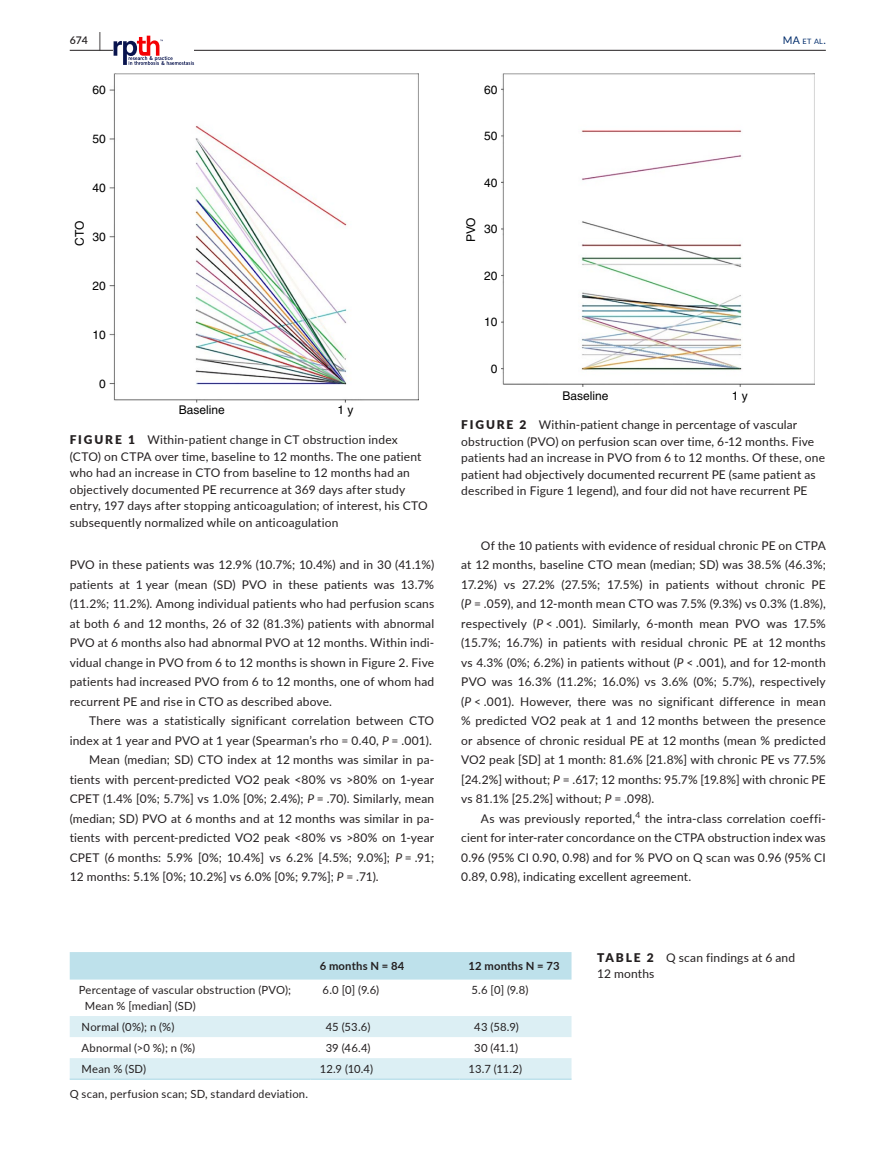
<style>
.page{position:relative;width:893px;height:1174px;background:#fff}
.page>*{position:absolute;margin:0;border:0;box-sizing:border-box;transform-origin:0 0}
.t1{font:12px/19.5px "Lato";letter-spacing:.015em;color:#231f20;text-align:justify}
.t2{font:12px "Helvetica";color:#000}
.t3{font:11.25px/15.8px "Lato";letter-spacing:.02em;color:#231f20}
.t4{font:700 11.25px "Lato";letter-spacing:.02em;color:#231f20}
.t5{font:600 10.5px "Lato";color:#231f20}
.t6{font:7.35px "Lato";color:#002c6b}
.s1{font-size:19.5px}
.s2{font-size:10.5px}
.s3{font-weight:900}
.s4{font-style:italic}
</style>
<div class="page">
<hr style="left:70px;top:50px;width:756px;height:1px;background:#231f20">
<svg style="left:114px;top:36px;width:80px;height:29px"></svg>
<img style="left:109px;top:73px;width:309px;height:329px">
<div style="left:70px;top:952px;width:501px;height:27px;background:#bee1eb"></div>
<svg style="left:70px;top:1016px;width:501px;height:62px"></svg>
<hr style="left:70px;top:1078px;width:241px;height:2px;background:#bee1eb">
<hr style="left:311px;top:1078px;width:149px;height:2px;background:#bee1eb">
<hr style="left:460px;top:1078px;width:111px;height:2px;background:#bee1eb">
<img style="left:501px;top:73px;width:313px;height:313px">
<p class="t5" style="left:70px;top:33px;width:33px">674 <span class="s1">|</span></p>
<p class="t6" style="left:783px;top:36px;width:45px"><span class="s2">MA</span> et al<span class="s2">.</span></p>
<p class="t2" style="left:92px;top:83px;width:15px">60</p>
<p class="t2" style="left:92px;top:132px;width:15px">50</p>
<p class="t2" style="left:92px;top:181px;width:15px">40</p>
<p class="t2" style="left:73px;top:246px;width:26px;rotate:-90deg">CTO</p>
<p class="t2" style="left:92px;top:230px;width:15px">30</p>
<p class="t2" style="left:92px;top:279px;width:15px">20</p>
<p class="t2" style="left:92px;top:328px;width:15px">10</p>
<p class="t2" style="left:99px;top:377px;width:8px">0</p>
<p class="t2" style="left:179px;top:403px;width:48px">Baseline</p>
<p class="t2" style="left:337px;top:403px;width:18px">1 y</p>
<p class="t1" style="left:70px;top:431px;width:359px;line-height:16.5px;text-align:left"><span class="s3">FIGURE 1</span> Within-patient change in CT obstruction index (CTO) on CTPA over time, baseline to 12 months. The one patient who had an increase in CTO from baseline to 12 months had an objectively documented PE recurrence at 369 days after study entry, 197 days after stopping anticoagulation; of interest, his CTO subsequently normalized while on anticoagulation</p>
<p class="t1" style="left:70px;top:554px;width:366px">PVO in these patients was 12.9% (10.7%; 10.4%) and in 30 (41.1%) patients at 1 year (mean (SD) PVO in these patients was 13.7% (11.2%; 11.2%). Among individual patients who had perfusion scans at both 6 and 12 months, 26 of 32 (81.3%) patients with abnormal PVO at 6 months also had abnormal PVO at 12 months. Within indi&shy;vidual change in PVO from 6 to 12 months is shown in Figure 2. Five patients had increased PVO from 6 to 12 months, one of whom had recurrent PE and rise in CTO as described above.</p>
<p class="t1" style="left:89px;top:710px;width:346px">There was a statistically significant correlation between CTO</p>
<p class="t1" style="left:70px;top:730px;width:364px">index at 1 year and PVO at 1 year (Spearman’s rho = 0.40, <span class="s4">P</span> = .001).</p>
<p class="t1" style="left:89px;top:749px;width:346px">Mean (median; SD) CTO index at 12 months was similar in pa-</p>
<p class="t1" style="left:70px;top:769px;width:366px">tients with percent-predicted VO2 peak &lt;80% vs &gt;80% on 1-year</p>
<p class="t1" style="left:70px;top:788px;width:366px">CPET (1.4% [0%; 5.7%] vs 1.0% [0%; 2.4%); <span class="s4">P</span> = .70). Similarly, mean</p>
<p class="t1" style="left:70px;top:808px;width:366px">(median; SD) PVO at 6 months and at 12 months was similar in pa-</p>
<p class="t1" style="left:70px;top:827px;width:366px">tients with percent-predicted VO2 peak &lt;80% vs &gt;80% on 1-year</p>
<p class="t1" style="left:70px;top:847px;width:366px">CPET (6 months: 5.9% [0%; 10.4%] vs 6.2% [4.5%; 9.0%]; <span class="s4">P</span> = .91;</p>
<p class="t1" style="left:70px;top:866px;width:311px">12 months: 5.1% [0%; 10.2%] vs 6.0% [0%; 9.7%]; <span class="s4">P</span> = .71).</p>
<p class="t2" style="left:464px;top:242px;width:26px;rotate:-90deg">PVO</p>
<p class="t2" style="left:484px;top:83px;width:15px">60</p>
<p class="t2" style="left:484px;top:129px;width:15px">50</p>
<p class="t2" style="left:484px;top:176px;width:15px">40</p>
<p class="t2" style="left:484px;top:222px;width:15px">30</p>
<p class="t2" style="left:484px;top:268px;width:15px">20</p>
<p class="t2" style="left:484px;top:315px;width:15px">10</p>
<p class="t2" style="left:491px;top:361px;width:8px">0</p>
<p class="t2" style="left:562px;top:388px;width:48px">Baseline</p>
<p class="t2" style="left:732px;top:388px;width:18px">1 y</p>
<p class="t1" style="left:461px;top:416px;width:365px;line-height:16.5px;text-align:left"><span class="s3">FIGURE 2</span> Within-patient change in percentage of vascular obstruction (PVO) on perfusion scan over time, 6-12 months. Five patients had an increase in PVO from 6 to 12 months. Of these, one patient had objectively documented recurrent PE (same patient as described in Figure 1 legend), and four did not have recurrent PE</p>
<p class="t1" style="left:461px;top:535px;width:366px;text-indent:20px">Of the 10 patients with evidence of residual chronic PE on CTPA at 12 months, baseline CTO mean (median; SD) was 38.5% (46.3%; 17.2%) vs 27.2% (27.5%; 17.5%) in patients without chronic PE (<span class="s4">P</span> = .059), and 12-month mean CTO was 7.5% (9.3%) vs 0.3% (1.8%), respectively (<span class="s4">P</span> &lt; .001). Similarly, 6-month mean PVO was 17.5% (15.7%; 16.7%) in patients with residual chronic PE at 12 months vs 4.3% (0%; 6.2%) in patients without (<span class="s4">P</span> &lt; .001), and for 12-month PVO was 16.3% (11.2%; 16.0%) vs 3.6% (0%; 5.7%), respectively (<span class="s4">P</span> &lt; .001). However, there was no significant difference in mean % predicted VO2 peak at 1 and 12 months between the presence or absence of chronic residual PE at 12 months (mean % predicted VO2 peak [SD] at 1 month: 81.6% [21.8%] with chronic PE vs 77.5% [24.2%] without; <span class="s4">P</span> = .617; 12 months: 95.7% [19.8%] with chronic PE vs 81.1% [25.2%] without; <span class="s4">P</span> = .098).</p>
<p class="t1" style="left:461px;top:808px;width:366px;text-indent:20px">As was previously reported,<sup>4</sup> the intra-class correlation coeffi&shy;cient for inter-rater concordance on the CTPA obstruction index was 0.96 (95% CI 0.90, 0.98) and for % PVO on Q scan was 0.96 (95% CI 0.89, 0.98), indicating excellent agreement.</p>
<p class="t4" style="left:320px;top:958px;width:86px">6 months N = 84</p>
<p class="t4" style="left:469px;top:958px;width:92px">12 months N = 73</p>
<p class="t3" style="left:85px;top:981px;width:208px;text-indent:-6px">Percentage of vascular obstruction (PVO);<br>Mean % [median] (SD)</p>
<p class="t3" style="left:323px;top:981px;width:58px">6.0 [0] (9.6)</p>
<p class="t3" style="left:472px;top:981px;width:58px">5.6 [0] (9.8)</p>
<p class="t3" style="left:82px;top:1018px;width:94px">Normal (0%); n (%)</p>
<p class="t3" style="left:326px;top:1018px;width:46px">45 (53.6)</p>
<p class="t3" style="left:474px;top:1018px;width:46px">43 (58.9)</p>
<p class="t3" style="left:82px;top:1039px;width:115px">Abnormal (&gt;0 %); n (%)</p>
<p class="t3" style="left:326px;top:1039px;width:46px">39 (46.4)</p>
<p class="t3" style="left:474px;top:1039px;width:45px">30 (41.1)</p>
<p class="t3" style="left:82px;top:1060px;width:66px">Mean % (SD)</p>
<p class="t3" style="left:320px;top:1060px;width:55px">12.9 (10.4)</p>
<p class="t3" style="left:469px;top:1060px;width:55px">13.7 (11.2)</p>
<p class="t3" style="left:70px;top:1085px;width:240px">Q scan, perfusion scan; SD, standard deviation.</p>
<p class="t1" style="left:597px;top:948px;width:200px;line-height:16.5px"><span class="s3">TABLE 2</span> Q scan findings at 6 and<br>12 months</p>
</div>
